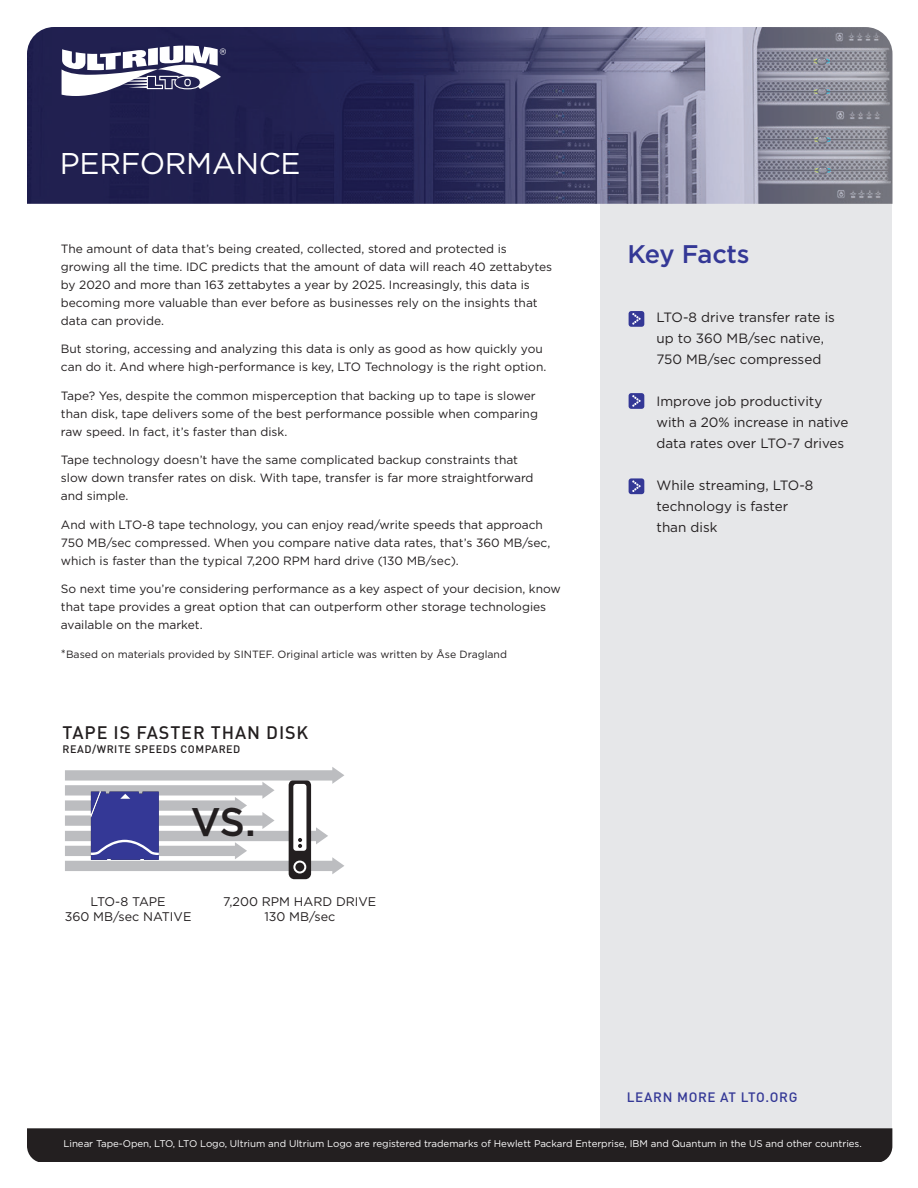
<style>
.page{position:relative;width:918px;height:1188px;background:#fff}
.page>*{position:absolute;margin:0;border:0;box-sizing:border-box;transform-origin:0 0}
.t1{font:500 39.9px "Gotham";color:#231f20}
.t2{font:30px "Gotham";letter-spacing:-.01em;color:#fff}
.t3{font:500 25.5px "Gotham";letter-spacing:-.025em;color:#343896}
.t4{font:500 17.85px "DIN";letter-spacing:.05em;color:#231f20}
.t5{font:13.5px/21px "Gotham";color:#231f20}
.t6{font:500 13.5px "DIN";letter-spacing:.05em;color:#343896}
.t7{font:12.6px/15px "Gotham";color:#231f20;text-align:center}
.t8{font:12px/18px "Gotham";color:#231f20}
.t9{font:500 10.8px "DIN";letter-spacing:.05em;color:#231f20}
.t10{font:10.5px "Gotham";color:#231f20}
.t11{font:9.75px "Gotham";letter-spacing:-.005em;color:#fff}
.s1{font-size:12px}
</style>
<div class="page">
<div style="left:600px;top:203px;width:292px;height:931px;background:#e6e7e9"></div>
<div style="left:27px;top:1128px;width:865px;height:34px;background:#231f20"></div>
<img style="left:27px;top:27px;width:865px;height:177px">
<svg style="left:62px;top:46px;width:164px;height:50px"></svg>
<div style="left:629px;top:393px;width:15px;height:16px;background:#343896;border-radius:3px"></div>
<svg style="left:632px;top:395px;width:9px;height:12px"></svg>
<div style="left:629px;top:311px;width:15px;height:16px;background:#343896;border-radius:3px"></div>
<svg style="left:632px;top:313px;width:9px;height:12px"></svg>
<div style="left:629px;top:478px;width:15px;height:16px;background:#343896;border-radius:3px"></div>
<svg style="left:632px;top:480px;width:9px;height:12px"></svg>
<div style="left:289px;top:780px;width:22px;height:99px;background:#231f20;border-radius:6px"></div>
<svg style="left:65px;top:767px;width:279px;height:107px"></svg>
<p class="t2" style="left:60px;top:144px;width:242px">PERFORMANCE</p>
<p class="t8" style="left:61px;top:239px;width:493px">The amount of data that’s being created, collected, stored and protected is growing all the time. IDC predicts that the amount of data will reach 40 zettabytes by 2020 and more than 163 zettabytes a year by 2025. Increasingly, this data is becoming more valuable than ever before as businesses rely on the insights that data can provide.</p>
<p class="t8" style="left:61px;top:340px;width:487px">But storing, accessing and analyzing this data is only as good as how quickly you can do it. And where high-performance is key, LTO Technology is the right option.</p>
<p class="t8" style="left:61px;top:386px;width:479px">Tape? Yes, despite the common misperception that backing up to tape is slower than disk, tape delivers some of the best performance possible when comparing raw speed. In fact, it’s faster than disk.</p>
<p class="t8" style="left:61px;top:451px;width:474px">Tape technology doesn’t have the same complicated backup constraints that slow down transfer rates on disk. With tape, transfer is far more straightforward and simple.</p>
<p class="t8" style="left:61px;top:515px;width:491px">And with LTO-8 tape technology, you can enjoy read/write speeds that approach<br>750 MB/sec compressed. When you compare native data rates, that’s 360 MB/sec, which is faster than the typical 7,200 RPM hard drive (130 MB/sec).</p>
<p class="t8" style="left:61px;top:580px;width:502px">So next time you’re considering performance as a key aspect of your decision, know that tape provides a great option that can outperform other storage technologies available on the market.</p>
<p class="t10" style="left:61px;top:647px;width:448px"><span class="s1">*</span>Based on materials provided by SINTEF. Original article was written by Åse Dragland</p>
<p class="t4" style="left:63px;top:721px;width:247px">TAPE IS FASTER THAN DISK</p>
<p class="t9" style="left:63px;top:742px;width:179px">READ/WRITE SPEEDS COMPARED</p>
<p class="t1" style="left:191px;top:795px;width:67px">VS.</p>
<p class="t7" style="left:65px;top:894px;width:128px">LTO-8 TAPE<br>360 MB/sec NATIVE</p>
<p class="t7" style="left:223px;top:894px;width:155px">7,200 RPM HARD DRIVE<br>130 MB/sec</p>
<p class="t3" style="left:627px;top:238px;width:124px">Key Facts</p>
<p class="t5" style="left:657px;top:307px;width:180px">LTO-8 drive transfer rate is up to 360 MB/sec native,<br>750 MB/sec compressed</p>
<p class="t5" style="left:657px;top:391px;width:193px">Improve job productivity with a 20% increase in native data rates over LTO-7 drives</p>
<p class="t5" style="left:657px;top:475px;width:158px">While streaming, LTO-8 technology is faster than disk</p>
<p class="t6" style="left:627px;top:1088px;width:172px">LEARN MORE AT LTO.ORG</p>
<p class="t11" style="left:64px;top:1137px;width:800px">Linear Tape-Open, LTO, LTO Logo, Ultrium and Ultrium Logo are registered trademarks of Hewlett Packard Enterprise, IBM and Quantum in the US and other countries.</p>
</div>
